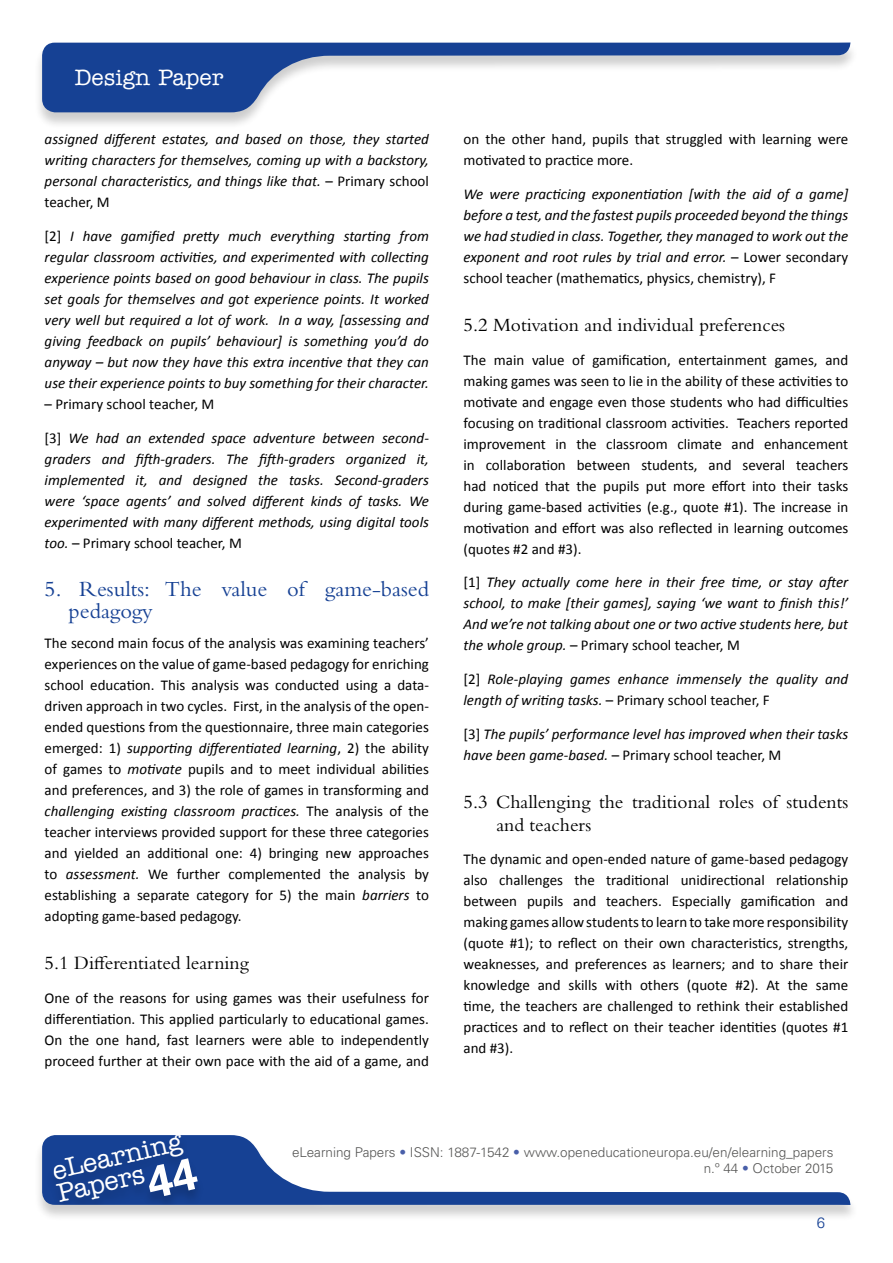
<style>
.page{position:relative;width:893px;height:1263px;background:#fff}
.page>*{position:absolute;margin:0;border:0;box-sizing:border-box;transform-origin:0 0}
.t1{font:500 26.25px/23.1px "American Typewriter Std";color:#fff}
.t2{font:22.5px/22.5px "Bembo Std";color:#164194}
.t3{font:500 22.5px "American Typewriter Std";color:#fff}
.t4{font:19.5px/22.5px "Bembo Std";color:#000}
.t5{font:15px/21px "Calibri";color:#000;text-align:justify}
.t6{font:italic 15px/21px "Calibri";color:#000;text-align:justify}
.t7{font:300 15px "Univers LT Std";color:#164194}
.t8{font:300 13.5px/16.2px "Univers LT Std";color:#575756;text-align:right}
.s1{font-style:normal}
.s2{font-style:italic}
.s3{font-family:"Univers LT Std";font-weight:700;font-size:45px}
.s4{color:#495fa9}
</style>
<div class="page">
<div style="left:33px;top:1135px;width:825px;height:87px;background:#000;opacity:.2"></div>
<svg style="left:42px;top:1135px;width:808px;height:70px"></svg>
<div style="left:46px;top:1135px;width:159px;height:70px;background:#153e8f"></div>
<div style="left:33px;top:42px;width:825px;height:87px;background:#000;opacity:.2"></div>
<svg style="left:42px;top:43px;width:808px;height:69px"></svg>
<h2 class="t3" style="left:75px;top:65px;width:150px">Design Paper</h2>
<p class="t6" style="left:45px;top:128px;width:386px">assigned different estates, and based on those, they started writing characters for themselves, coming up with a backstory, personal characteristics, and things like that. <span class="s1">– Primary school teacher, M</span></p>
<p class="t6" style="left:45px;top:225px;width:386px"><span class="s1">[2]</span> I have gamified pretty much everything starting from regular classroom activities, and experimented with collecting experience points based on good behaviour in class. The pupils set goals for themselves and got experience points. It worked very well but required a lot of work. In a way, [assessing and giving feedback on pupils’ behaviour] is something you’d do anyway – but now they have this extra incentive that they can use their experience points to buy something for their character.</p>
<p class="t5" style="left:45px;top:393px;width:171px">– Primary school teacher, M</p>
<p class="t6" style="left:45px;top:427px;width:386px"><span class="s1">[3]</span> We had an extended space adventure between second&shy;graders and fifth-graders. The fifth-graders organized it, implemented it, and designed the tasks. Second-graders were ‘space agents’ and solved different kinds of tasks. We experimented with many different methods, using digital tools too. <span class="s1">– Primary school teacher, M</span></p>
<h2 class="t2" style="left:69px;top:577px;width:362px;text-indent:-24px">5. Results: The value of game-based pedagogy</h2>
<p class="t5" style="left:45px;top:632px;width:386px">The second main focus of the analysis was examining teachers’ experiences on the value of game-based pedagogy for enriching school education. This analysis was conducted using a data&shy;driven approach in two cycles. First, in the analysis of the open&shy;ended questions from the questionnaire, three main categories emerged: 1) <span class="s2">supporting differentiated learning</span>, 2) the ability of games to <span class="s2">motivate</span> pupils and to meet individual abilities and preferences, and 3) the role of games in transforming and <span class="s2">challenging existing classroom practices.</span> The analysis of the teacher interviews provided support for these three categories and yielded an additional one: 4) bringing new approaches to <span class="s2">assessment.</span> We further complemented the analysis by establishing a separate category for 5) the main <span class="s2">barriers</span> to adopting game-based pedagogy.</p>
<h3 class="t4" style="left:45px;top:951px;width:206px">5.1 Differentiated learning</h3>
<p class="t5" style="left:45px;top:987px;width:386px">One of the reasons for using games was their usefulness for differentiation. This applied particularly to educational games.<br>On the one hand, fast learners were able to independently proceed further at their own pace with the aid of a game, and</p>
<p class="t5" style="left:463px;top:129px;width:386px">on the other hand, pupils that struggled with learning were motivated to practice more.</p>
<p class="t6" style="left:463px;top:183px;width:386px">We were practicing exponentiation [with the aid of a game] before a test, and the fastest pupils proceeded beyond the things we had studied in class. Together, they managed to work out the exponent and root rules by trial and error. <span class="s1">– Lower secondary school teacher (mathematics, physics, chemistry), F</span></p>
<h3 class="t4" style="left:463px;top:313px;width:323px">5.2 Motivation and individual preferences</h3>
<p class="t5" style="left:463px;top:349px;width:386px">The main value of gamification, entertainment games, and making games was seen to lie in the ability of these activities to motivate and engage even those students who had difficulties focusing on traditional classroom activities. Teachers reported improvement in the classroom climate and enhancement in collaboration between students, and several teachers had noticed that the pupils put more effort into their tasks during game-based activities (e.g., quote #1). The increase in motivation and effort was also reflected in learning outcomes (quotes #2 and #3).</p>
<p class="t6" style="left:463px;top:571px;width:386px"><span class="s1">[1]</span> They actually come here in their free time, or stay after school, to make [their games], saying ‘we want to finish this!’ And we’re not talking about one or two active students here, but the whole group. <span class="s1">– Primary school teacher, M</span></p>
<p class="t6" style="left:463px;top:668px;width:386px"><span class="s1">[2]</span> Role-playing games enhance immensely the quality and length of writing tasks. <span class="s1">– Primary school teacher, F</span></p>
<p class="t6" style="left:463px;top:723px;width:386px"><span class="s1">[3]</span> The pupils’ performance level has improved when their tasks have been game-based. <span class="s1">– Primary school teacher, M</span></p>
<h3 class="t4" style="left:496px;top:790px;width:353px;text-indent:-33px">5.3 Challenging the traditional roles of students and teachers</h3>
<p class="t5" style="left:463px;top:849px;width:386px">The dynamic and open-ended nature of game-based pedagogy also challenges the traditional unidirectional relationship between pupils and teachers. Especially gamification and making games allow students to learn to take more responsibility (quote #1); to reflect on their own characteristics, strengths, weaknesses, and preferences as learners; and to share their knowledge and skills with others (quote #2). At the same time, the teachers are challenged to rethink their established practices and to reflect on their teacher identities (quotes #1 and #3).</p>
<h1 class="t1" style="left:50px;top:1160px;width:141px;rotate:-13deg">eLearning<br>Papers<span class="s3">44</span></h1>
<p class="t8" style="left:292px;top:1144px;width:543px">eLearning Papers <span class="s4">•</span> ISSN: 1887-1542 <span class="s4">•</span> www.openeducationeuropa.eu/en/elearning_papers n.º 44 <span class="s4">•</span> October 2015</p>
<p class="t7" style="left:817px;top:1214px;width:10px">6</p>
</div>
